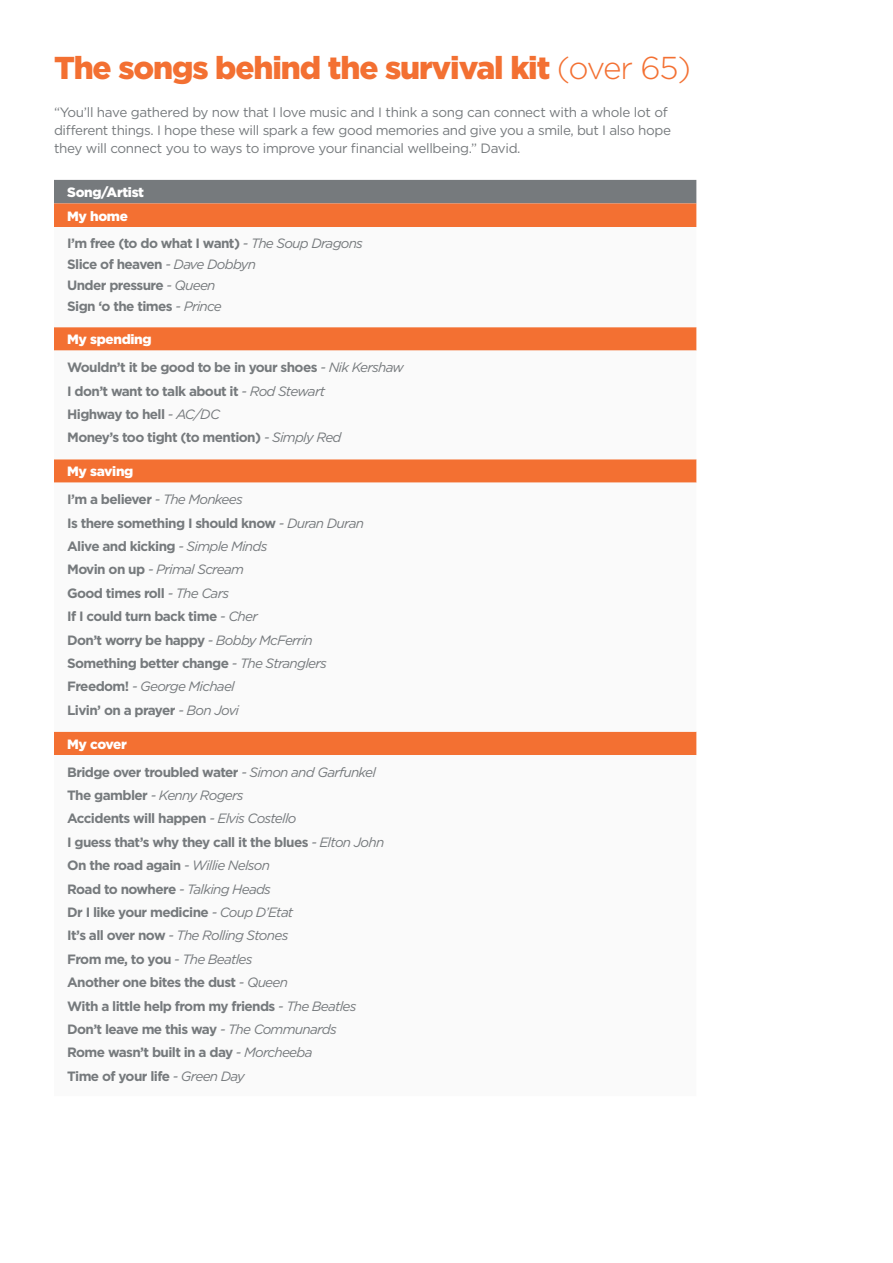
<style>
.page{position:relative;width:893px;height:1263px;background:#fff}
.page>*{position:absolute;margin:0;border:0;box-sizing:border-box;transform-origin:0 0}
.t1{font:900 31.65px "Gotham";letter-spacing:-.035em;color:#f37032}
.t2{font:700 13.5px/23.4px "Gotham";letter-spacing:-.045em;color:#767a7d}
.t3{font:13.5px/18px "Gotham";letter-spacing:-.03em;color:#767a7d}
.t4{font:900 13.5px/23.5px "Gotham";letter-spacing:-.025em;color:#fff}
.s1{font-weight:300}
.s2{font-weight:400;font-style:italic}
.s3{font-weight:900;color:#fff}
</style>
<div class="page">
<div style="left:54px;top:180px;width:642px;height:23px;background:#767a7d"></div>
<div style="left:54px;top:203px;width:642px;height:24px;background:#f37032"></div>
<svg style="left:54px;top:327px;width:642px;height:428px"></svg>
<h1 class="t1" style="left:54px;top:46px;width:639px">The songs behind the survival kit <span class="s1">(over 65)</span></h1>
<p class="t3" style="left:54px;top:103px;width:618px">“You’ll have gathered by now that I love music and I think a song can connect with a whole lot of different things. I hope these will spark a few good memories and give you a smile, but I also hope they will connect you to ways to improve your financial wellbeing.” David.</p>
<p class="t4" style="left:67px;top:180px;width:78px">Song/Artist<br>My home</p>
<p class="t2" style="left:67px;top:232px;width:297px;line-height:21.3px">I’m free (to do what I want) <span class="s2">- The Soup Dragons<br></span>Slice of heaven <span class="s2">- Dave Dobbyn<br></span>Under pressure <span class="s2">- Queen<br></span>Sign ‘o the times <span class="s2">- Prince</span></p>
<p class="t2" style="left:67px;top:325px;width:338px;line-height:27.9px"><span class="s3">My spending<br></span>Wouldn’t it be good to be in your shoes <span class="s2">- Nik Kershaw</span></p>
<p class="t2" style="left:67px;top:379px;width:276px">I don’t want to talk about it <span class="s2">- Rod Stewart<br></span>Highway to hell <span class="s2">- AC/DC<br></span>Money’s too tight (to mention) <span class="s2">- Simply Red</span></p>
<p class="t2" style="left:67px;top:458px;width:177px;line-height:27.9px"><span class="s3">My saving<br></span>I’m a believer <span class="s2">- The Monkees</span></p>
<p class="t2" style="left:67px;top:511px;width:298px">Is there something I should know <span class="s2">- Duran Duran<br></span>Alive and kicking <span class="s2">- Simple Minds<br></span>Movin on up <span class="s2">- Primal Scream<br></span>Good times roll <span class="s2">- The Cars<br></span>If I could turn back time <span class="s2">- Cher<br></span>Don’t worry be happy <span class="s2">- Bobby McFerrin<br></span>Something better change <span class="s2">- The Stranglers<br></span>Freedom! <span class="s2">- George Michael<br></span>Livin’ on a prayer <span class="s2">- Bon Jovi</span></p>
<p class="t2" style="left:67px;top:730px;width:310px;line-height:27.9px"><span class="s3">My cover<br></span>Bridge over troubled water <span class="s2">- Simon and Garfunkel</span></p>
<p class="t2" style="left:67px;top:783px;width:319px">The gambler <span class="s2">- Kenny Rogers<br></span>Accidents will happen <span class="s2">- Elvis Costello<br></span>I guess that’s why they call it the blues <span class="s2">- Elton John </span>On the road again <span class="s2">- Willie Nelson<br></span>Road to nowhere <span class="s2">- Talking Heads<br></span>Dr I like your medicine <span class="s2">- Coup D’Etat<br></span>It’s all over now <span class="s2">- The Rolling Stones<br></span>From me, to you <span class="s2">- The Beatles<br></span>Another one bites the dust <span class="s2">- Queen<br></span>With a little help from my friends <span class="s2">- The Beatles </span>Don’t leave me this way <span class="s2">- The Communards<br></span>Rome wasn’t built in a day <span class="s2">- Morcheeba<br></span>Time of your life <span class="s2">- Green Day</span></p>
</div>
